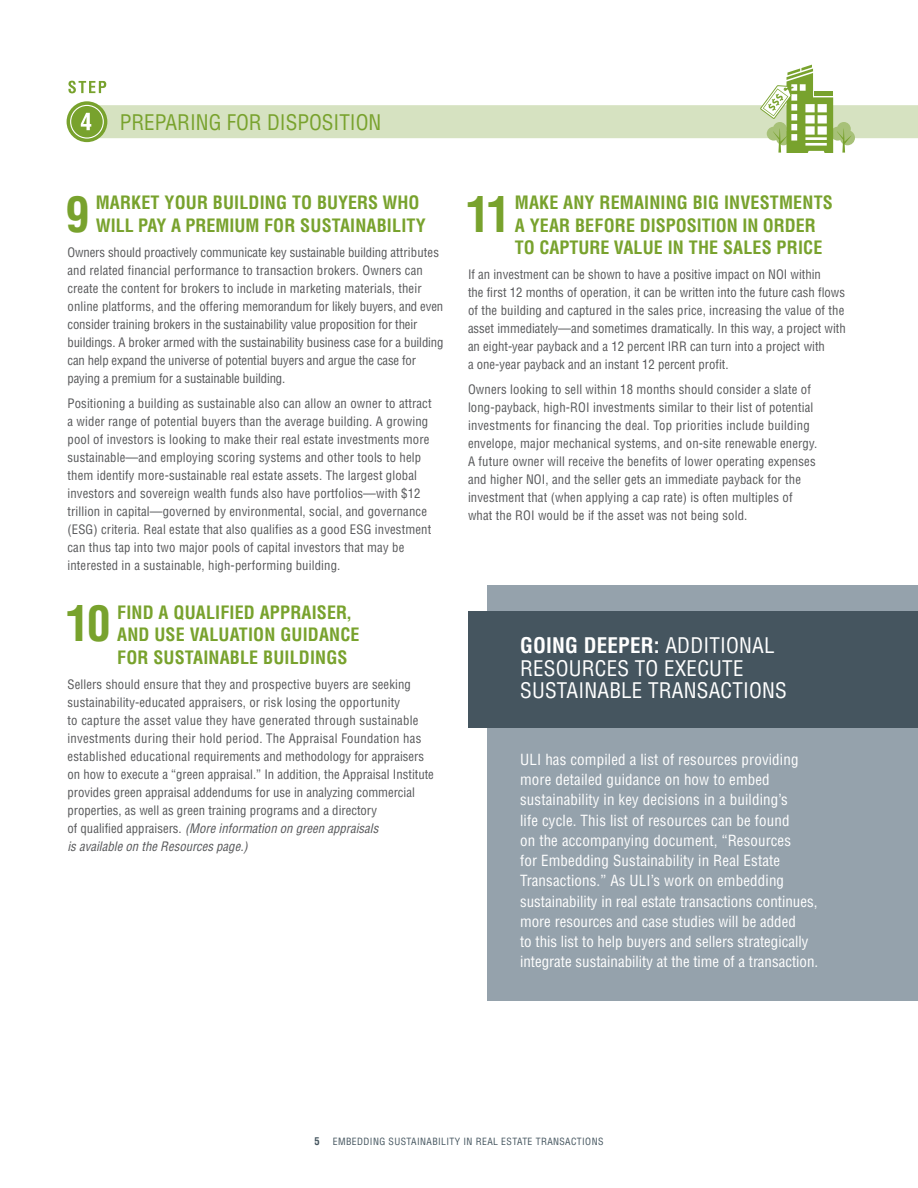
<style>
.page{position:relative;width:918px;height:1188px;background:#fff}
.page>*{position:absolute;margin:0;border:0;box-sizing:border-box;transform-origin:0 0}
.t1{font:700 condensed 48px "Helvetica LT Std";color:#78a22d}
.t2{font:condensed 21px/22.5px "Helvetica LT Std";letter-spacing:.01em;color:#fff}
.t3{font:condensed 21px "Helvetica LT Std";color:#78a22d}
.t4{font:700 condensed 18px/22.5px "Helvetica LT Std";letter-spacing:.01em;color:#78a22d}
.t5{font:condensed 15px/20.2px "Helvetica LT Std";letter-spacing:.01em;color:#fff}
.t6{font:condensed 12.75px/18px "Helvetica LT Std";letter-spacing:.01em;color:#57585a}
.t7{font:condensed 12.75px/18px "Helvetica LT Std";letter-spacing:-.01em;color:#57585a}
.t8{font:700 condensed 10.5px "Helvetica LT Std";color:#45555f}
.t9{font:condensed 9.75px "Helvetica LT Std";letter-spacing:.04em;color:#45555f}
.s1{font-style:italic}
.s2{font-weight:700}
</style>
<div class="page">
<div style="left:488px;top:585px;width:430px;height:416px;background:#95a2ac"></div>
<div style="left:468px;top:611px;width:450px;height:117px;background:#45555f"></div>
<div style="left:86px;top:105px;width:832px;height:33px;background:#d6e2c1"></div>
<svg style="left:68px;top:81px;width:38px;height:12px"></svg>
<svg style="left:760px;top:65px;width:95px;height:88px"></svg>
<div style="left:67px;top:101px;width:40px;height:41px;background:#78a22d;border-radius:50%"></div>
<svg style="left:70px;top:105px;width:34px;height:34px"></svg>
<h2 class="t3" style="left:120px;top:109px;width:263px">PREPARING FOR DISPOSITION</h2>
<h1 class="t1" style="left:65px;top:184px;width:25px">9</h1>
<h3 class="t4" style="left:96px;top:192px;width:332px">MARKET YOUR BUILDING TO BUYERS WHO<br>WILL PAY A PREMIUM FOR SUSTAINABILITY</h3>
<p class="t7" style="left:68px;top:243px;width:378px">Owners should proactively communicate key sustainable building attributes and related financial performance to transaction brokers. Owners can create the content for brokers to include in marketing materials, their online platforms, and the offering memorandum for likely buyers, and even consider training brokers in the sustainability value proposition for their buildings. A broker armed with the sustainability business case for a building can help expand the universe of potential buyers and argue the case for paying a premium for a sustainable building.</p>
<p class="t6" style="left:68px;top:394px;width:366px">Positioning a building as sustainable also can allow an owner to attract a wider range of potential buyers than the average building. A growing pool of investors is looking to make their real estate investments more sustainable—and employing scoring systems and other tools to help them identify more-sustainable real estate assets. The largest global investors and sovereign wealth funds also have portfolios—with $12 trillion in capital—governed by environmental, social, and governance (ESG) criteria. Real estate that also qualifies as a good ESG investment can thus tap into two major pools of capital investors that may be interested in a sustainable, high-performing building.</p>
<h1 class="t1" style="left:65px;top:594px;width:47px">10</h1>
<h3 class="t4" style="left:117px;top:601px;width:244px">FIND A QUALIFIED APPRAISER,<br>AND USE VALUATION GUIDANCE<br>FOR SUSTAINABLE BUILDINGS</h3>
<p class="t6" style="left:68px;top:675px;width:368px">Sellers should ensure that they and prospective buyers are seeking sustainability-educated appraisers, or risk losing the opportunity<br>to capture the asset value they have generated through sustainable investments during their hold period. The Appraisal Foundation has established educational requirements and methodology for appraisers on how to execute a “green appraisal.” In addition, the Appraisal Institute provides green appraisal addendums for use in analyzing commercial properties, as well as green training programs and a directory<br>of qualified appraisers. <span class="s1">(More information on green appraisals<br>is available on the Resources page.)</span></p>
<h1 class="t1" style="left:466px;top:184px;width:46px">11</h1>
<h3 class="t4" style="left:515px;top:192px;width:320px">MAKE ANY REMAINING BIG INVESTMENTS<br>A YEAR BEFORE DISPOSITION IN ORDER<br>TO CAPTURE VALUE IN THE SALES PRICE</h3>
<p class="t6" style="left:468px;top:266px;width:379px">If an investment can be shown to have a positive impact on NOI within<br>the first 12 months of operation, it can be written into the future cash flows of the building and captured in the sales price, increasing the value of the asset immediately—and sometimes dramatically. In this way, a project with an eight-year payback and a 12 percent IRR can turn into a project with<br>a one-year payback and an instant 12 percent profit.</p>
<p class="t6" style="left:468px;top:380px;width:351px">Owners looking to sell within 18 months should consider a slate of long-payback, high-ROI investments similar to their list of potential investments for financing the deal. Top priorities include building envelope, major mechanical systems, and on-site renewable energy.<br>A future owner will receive the benefits of lower operating expenses and higher NOI, and the seller gets an immediate payback for the investment that (when applying a cap rate) is often multiples of what the ROI would be if the asset was not being sold.</p>
<h2 class="t2" style="left:520px;top:634px;width:268px"><span class="s2">GOING DEEPER:</span> ADDITIONAL<br>RESOURCES TO EXECUTE<br>SUSTAINABLE TRANSACTIONS</h2>
<p class="t5" style="left:520px;top:749px;width:300px">ULI has compiled a list of resources providing more detailed guidance on how to embed sustainability in key decisions in a building’s<br>life cycle. This list of resources can be found<br>on the accompanying document, “Resources<br>for Embedding Sustainability in Real Estate Transactions.” As ULI’s work on embedding sustainability in real estate transactions continues, more resources and case studies will be added<br>to this list to help buyers and sellers strategically integrate sustainability at the time of a transaction.</p>
<p class="t8" style="left:315px;top:1134px;width:7px">5</p>
<p class="t9" style="left:333px;top:1135px;width:272px">EMBEDDING SUSTAINABILITY IN REAL ESTATE TRANSACTIONS</p>
</div>
